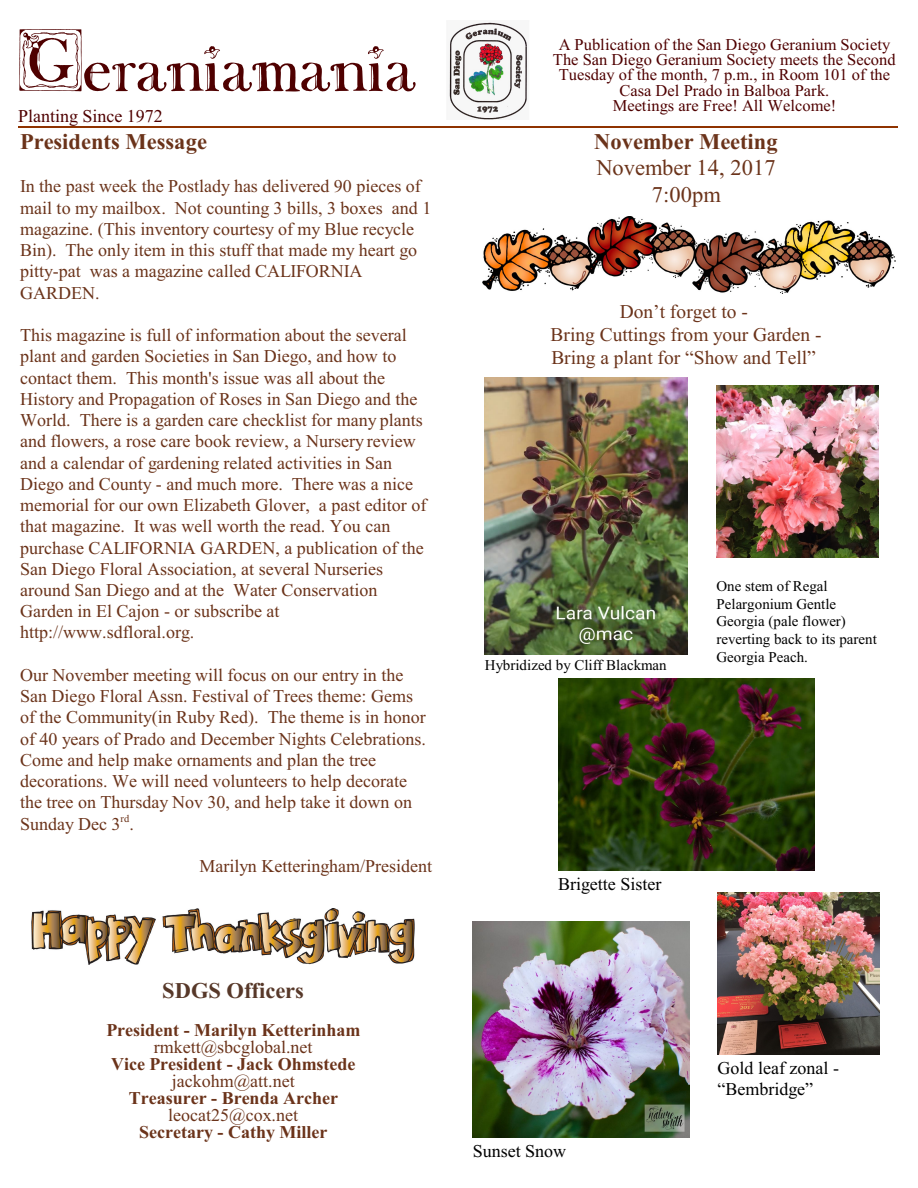
<style>
.page{position:relative;width:918px;height:1188px;background:#fff}
.page>*{position:absolute;margin:0;border:0;box-sizing:border-box;transform-origin:0 0}
.t1{font:78px "PC Viola";color:#4f0000}
.t2{font:700 22.5px "Times New Roman";color:#6b331a}
.t3{font:22.5px/26.4px "Times New Roman";color:#6b331a;text-align:center}
.t4{font:700 22.5px "Times New Roman";color:#573829}
.t5{font:19.5px/23.1px "Times New Roman";color:#6b331a;text-align:center}
.t6{font:18px/21.3px "Times New Roman";color:#6b331a}
.t7{font:700 18px "Times New Roman";color:#6b331a}
.t8{font:18px/21.3px "Times New Roman";color:#000}
.t9{font:18px "Times New Roman";color:#4f0000}
.t10{font:16.5px/15.5px "Times New Roman";color:#4f0000;text-align:center}
.t11{font:15px/17.7px "Times New Roman";color:#000}
</style>
<div class="page">
<img style="left:449px;top:22px;width:78px;height:98px">
<img style="left:32px;top:908px;width:383px;height:57px">
<img style="left:717px;top:385px;width:162px;height:173px">
<img style="left:485px;top:378px;width:202px;height:276px">
<img style="left:558px;top:679px;width:256px;height:192px">
<img style="left:718px;top:892px;width:162px;height:163px">
<img style="left:473px;top:922px;width:216px;height:216px">
<img style="left:483px;top:216px;width:412px;height:77px">
<hr style="left:18px;top:127px;width:880px;height:1px;background:#8f3300">
<h1 class="t1" style="left:18px;top:19px;width:398px">Geraniamania</h1>
<p class="t9" style="left:18px;top:110px;width:146px">Planting Since 1972</p>
<p class="t2" style="left:20px;top:134px;width:188px">Presidents Message</p>
<p class="t6" style="left:20px;top:177px;width:413px">In the past week the Postlady has delivered 90 pieces of mail to my mailbox. Not counting 3 bills, 3 boxes and 1 magazine. (This inventory courtesy of my Blue recycle Bin). The only item in this stuff that made my heart go pitty-pat was a magazine called CALIFORNIA GARDEN.</p>
<p class="t6" style="left:20px;top:326px;width:408px">This magazine is full of information about the several plant and garden Societies in San Diego, and how to contact them. This month's issue was all about the History and Propagation of Roses in San Diego and the World. There is a garden care checklist for many plants and flowers, a rose care book review, a Nursery review and a calendar of gardening related activities in San Diego and County - and much more. There was a nice memorial for our own Elizabeth Glover, a past editor of that magazine. It was well worth the read. You can purchase CALIFORNIA GARDEN, a publication of the San Diego Floral Association, at several Nurseries around San Diego and at the Water Conservation Garden in El Cajon - or subscribe at http://www.sdfloral.org.</p>
<p class="t6" style="left:20px;top:666px;width:407px">Our November meeting will focus on our entry in the San Diego Floral Assn. Festival of Trees theme: Gems of the Community(in Ruby Red). The theme is in honor of 40 years of Prado and December Nights Celebrations.<br>Come and help make ornaments and plan the tree decorations. We will need volunteers to help decorate the tree on Thursday Nov 30, and help take it down on Sunday Dec 3<sup>rd</sup>.</p>
<p class="t6" style="left:199px;top:857px;width:234px">Marilyn Ketteringham/President</p>
<p class="t4" style="left:162px;top:983px;width:143px">SDGS Officers</p>
<p class="t7" style="left:106px;top:1024px;width:255px">President - Marilyn Ketterinham</p>
<p class="t6" style="left:154px;top:1038px;width:160px">rmkett@sbcglobal.net</p>
<p class="t7" style="left:111px;top:1058px;width:246px">Vice President - Jack Ohmstede</p>
<p class="t6" style="left:172px;top:1072px;width:125px">jackohm@att.net</p>
<p class="t7" style="left:129px;top:1092px;width:211px">Treasurer - Brenda Archer</p>
<p class="t6" style="left:168px;top:1106px;width:131px">leocat25@cox.net</p>
<p class="t7" style="left:139px;top:1126px;width:190px">Secretary - Cathy Miller</p>
<p class="t10" style="left:553px;top:38px;width:344px">A Publication of the San Diego Geranium Society The San Diego Geranium Society meets the Second Tuesday of the month, 7 p.m., in Room 101 of the Casa Del Prado in Balboa Park.<br>Meetings are Free! All Welcome!</p>
<p class="t2" style="left:594px;top:134px;width:185px">November Meeting</p>
<p class="t3" style="left:596px;top:157px;width:181px">November 14, 2017<br>7:00pm</p>
<p class="t5" style="left:551px;top:301px;width:273px">Don’t forget to -<br>Bring Cuttings from your Garden -<br>Bring a plant for “Show and Tell”</p>
<p class="t11" style="left:485px;top:658px;width:183px">Hybridized by Cliff Blackman</p>
<p class="t11" style="left:717px;top:579px;width:162px">One stem of Regal<br>Pelargonium Gentle<br>Georgia (pale flower) reverting back to its parent<br>Georgia Peach.</p>
<p class="t8" style="left:558px;top:875px;width:105px">Brigette Sister</p>
<p class="t8" style="left:473px;top:1142px;width:95px">Sunset Snow</p>
<p class="t8" style="left:718px;top:1059px;width:123px">Gold leaf zonal - “Bembridge”</p>
</div>
